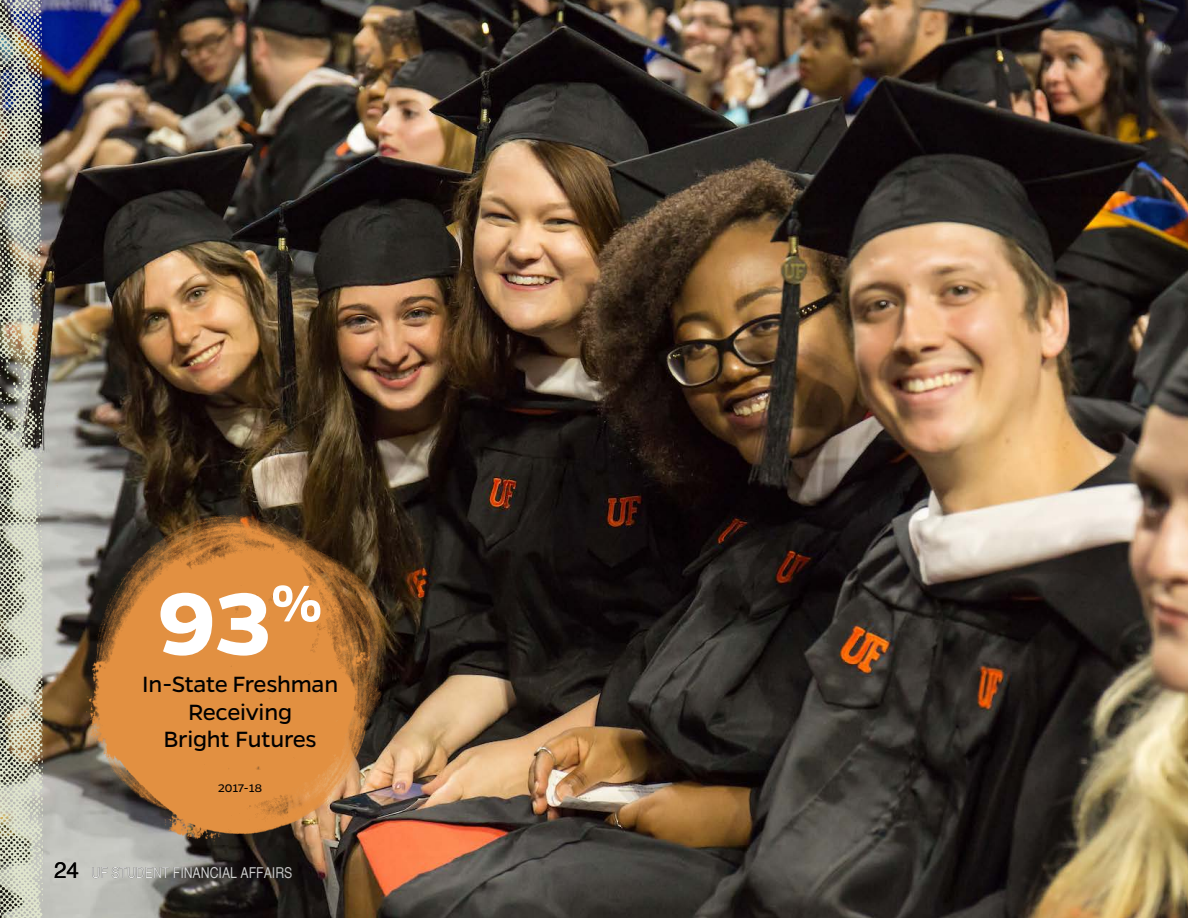
<style>
.page{position:relative;width:1188px;height:918px;background:#fff}
.page>*{position:absolute;margin:0;border:0;box-sizing:border-box;transform-origin:0 0}
.t1{font:700 99.9px "Gentona";color:#fff}
.t2{font:25.05px/27.8px "Gentona";letter-spacing:-.01em;color:#000;text-align:center}
.t3{font:22.5px "Helvetica";color:#000}
.t4{font:condensed 15px "Helvetica";color:#fff}
.t5{font:12.45px "Gentona";color:#000}
</style>
<div class="page">
<img style="left:65px;top:0;width:1123px;height:918px">
<img style="left:0;top:0;width:65px;height:918px">
<img style="left:24px;top:478px;width:438px;height:407px">
<h1 class="t1" style="left:158px;top:566px;width:166px">93<sup>%</sup></h1>
<p class="t2" style="left:142px;top:670px;width:198px">In-State Freshman<br>Receiving<br>Bright Futures</p>
<p class="t5" style="left:218px;top:782px;width:45px">2017-18</p>
<p class="t3" style="left:54px;top:853px;width:27px">24</p>
<p class="t4" style="left:92px;top:864px;width:202px">UF STUDENT FINANCIAL AFFAIRS</p>
</div>
